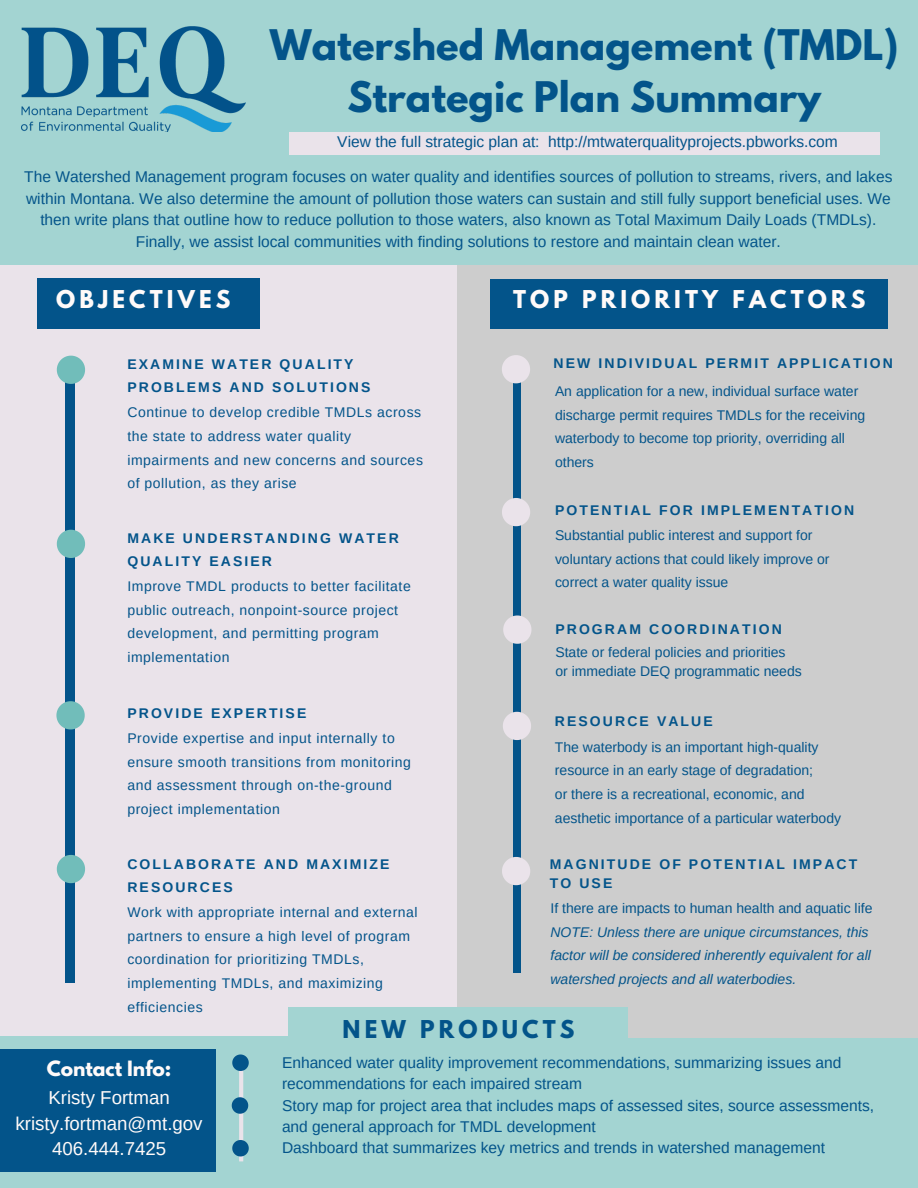
<style>
.page{position:relative;width:918px;height:1188px;background:#a3d4d2}
.page>*{position:absolute;margin:0;border:0;box-sizing:border-box;transform-origin:0 0}
.t1{font:700 37.35px/51.8px "League Spartan";color:#03548a;text-align:center}
.t2{font:700 21.75px "League Spartan";letter-spacing:.19em;color:#fffaf9}
.t3{font:700 21.75px "League Spartan";letter-spacing:.19em;color:#03548a}
.t4{font:18.75px/25.8px "Arimo";color:#fffaf9;text-align:center}
.t5{font:700 18.75px "League Spartan";color:#fffaf9}
.t6{font:15.6px/21.3px "Arimo";color:#03548a;text-align:center}
.t7{font:13.95px/23.7px "Arimo";letter-spacing:.04em;color:#03548a}
.t8{font:13.95px/23.7px "Arimo";color:#03548a}
.t9{font:700 13.95px/23.7px "Arimo";letter-spacing:.15em;color:#03548a}
.t10{font:italic 13.95px/23.7px "Arimo";color:#03548a}
</style>
<div class="page">
<div style="left:0;top:265px;width:872px;height:771px;background:#eae3ea"></div>
<div style="left:457px;top:266px;width:461px;height:772px;background:#cdcdcd"></div>
<div style="left:66px;top:361px;width:9px;height:622px;background:#03548a"></div>
<svg style="left:57px;top:356px;width:28px;height:28px"></svg>
<svg style="left:57px;top:530px;width:28px;height:28px"></svg>
<svg style="left:56px;top:701px;width:29px;height:28px"></svg>
<svg style="left:57px;top:855px;width:28px;height:28px"></svg>
<div style="left:37px;top:279px;width:223px;height:49px;background:#03548a"></div>
<div style="left:514px;top:368px;width:7px;height:604px;background:#03548a"></div>
<svg style="left:502px;top:498px;width:28px;height:28px"></svg>
<svg style="left:503px;top:616px;width:28px;height:28px"></svg>
<svg style="left:503px;top:712px;width:28px;height:28px"></svg>
<div style="left:490px;top:279px;width:398px;height:49px;background:#03548a"></div>
<div style="left:288px;top:1008px;width:340px;height:49px;background:#a3d4d2"></div>
<svg style="left:502px;top:355px;width:28px;height:28px"></svg>
<svg style="left:502px;top:857px;width:28px;height:28px"></svg>
<div style="left:0;top:1050px;width:216px;height:121px;background:#03548a"></div>
<svg style="left:232px;top:1054px;width:17px;height:107px"></svg>
<img style="left:22px;top:27px;width:224px;height:104px">
<div style="left:290px;top:132px;width:590px;height:22px;background:#eae3ea"></div>
<h1 class="t1" style="left:270px;top:24px;width:630px">Watershed Management (TMDL)<br>Strategic Plan Summary</h1>
<p class="t6" style="left:337px;top:131px;width:502px">View the full strategic plan at: http://mtwaterqualityprojects.pbworks.com</p>
<p class="t6" style="left:24px;top:166px;width:870px">The Watershed Management program focuses on water quality and identifies sources of pollution to streams, rivers, and lakes within Montana. We also determine the amount of pollution those waters can sustain and still fully support beneficial uses. We then write plans that outline how to reduce pollution to those waters, also known as Total Maximum Daily Loads (TMDLs).<br>Finally, we assist local communities with finding solutions to restore and maintain clean water.</p>
<h2 class="t2" style="left:56px;top:288px;width:176px">OBJECTIVES</h2>
<h2 class="t2" style="left:513px;top:289px;width:354px">TOP PRIORITY FACTORS</h2>
<p class="t9" style="left:127px;top:352px;width:245px">EXAMINE WATER QUALITY<br>PROBLEMS AND SOLUTIONS</p>
<p class="t7" style="left:127px;top:401px;width:297px">Continue to develop credible TMDLs across the state to address water quality impairments and new concerns and sources of pollution, as they arise</p>
<p class="t9" style="left:127px;top:526px;width:273px">MAKE UNDERSTANDING WATER<br>QUALITY EASIER</p>
<p class="t7" style="left:127px;top:574px;width:285px">Improve TMDL products to better facilitate public outreach, nonpoint-source project development, and permitting program implementation</p>
<p class="t9" style="left:127px;top:702px;width:181px">PROVIDE EXPERTISE</p>
<p class="t7" style="left:127px;top:726px;width:285px">Provide expertise and input internally to ensure smooth transitions from monitoring and assessment through on-the-ground project implementation</p>
<p class="t9" style="left:127px;top:852px;width:264px">COLLABORATE AND MAXIMIZE<br>RESOURCES</p>
<p class="t7" style="left:127px;top:900px;width:292px">Work with appropriate internal and external partners to ensure a high level of program coordination for prioritizing TMDLs, implementing TMDLs, and maximizing efficiencies</p>
<p class="t9" style="left:554px;top:352px;width:341px">NEW INDIVIDUAL PERMIT APPLICATION</p>
<p class="t8" style="left:555px;top:379px;width:312px">An application for a new, individual surface water discharge permit requires TMDLs for the receiving waterbody to become top priority, overriding all others</p>
<p class="t9" style="left:555px;top:498px;width:301px">POTENTIAL FOR IMPLEMENTATION</p>
<p class="t8" style="left:555px;top:523px;width:276px">Substantial public interest and support for voluntary actions that could likely improve or correct a water quality issue</p>
<p class="t9" style="left:555px;top:617px;width:228px">PROGRAM COORDINATION</p>
<p class="t8" style="left:555px;top:643px;width:248px;line-height:19.2px">State or federal policies and priorities<br>or immediate DEQ programmatic needs</p>
<p class="t9" style="left:555px;top:709px;width:159px">RESOURCE VALUE</p>
<p class="t8" style="left:555px;top:735px;width:288px">The waterbody is an important high-quality resource in an early stage of degradation;<br>or there is a recreational, economic, and aesthetic importance of a particular waterbody</p>
<p class="t9" style="left:550px;top:855px;width:309px;line-height:19.2px">MAGNITUDE OF POTENTIAL IMPACT<br>TO USE</p>
<p class="t8" style="left:550px;top:896px;width:324px">If there are impacts to human health and aquatic life</p>
<p class="t10" style="left:550px;top:920px;width:322px">NOTE: Unless there are unique circumstances, this factor will be considered inherently equivalent for all watershed projects and all waterbodies.</p>
<p class="t5" style="left:47px;top:1059px;width:126px">Contact Info:</p>
<p class="t4" style="left:16px;top:1084px;width:189px">Kristy Fortman kristy.fortman@mt.gov<br>406.444.7425</p>
<h2 class="t3" style="left:343px;top:1019px;width:234px">NEW PRODUCTS</h2>
<p class="t6" style="left:282px;top:1052px;width:594px;text-align:left">Enhanced water quality improvement recommendations, summarizing issues and recommendations for each impaired stream<br>Story map for project area that includes maps of assessed sites, source assessments, and general approach for TMDL development<br>Dashboard that summarizes key metrics and trends in watershed management</p>
</div>
